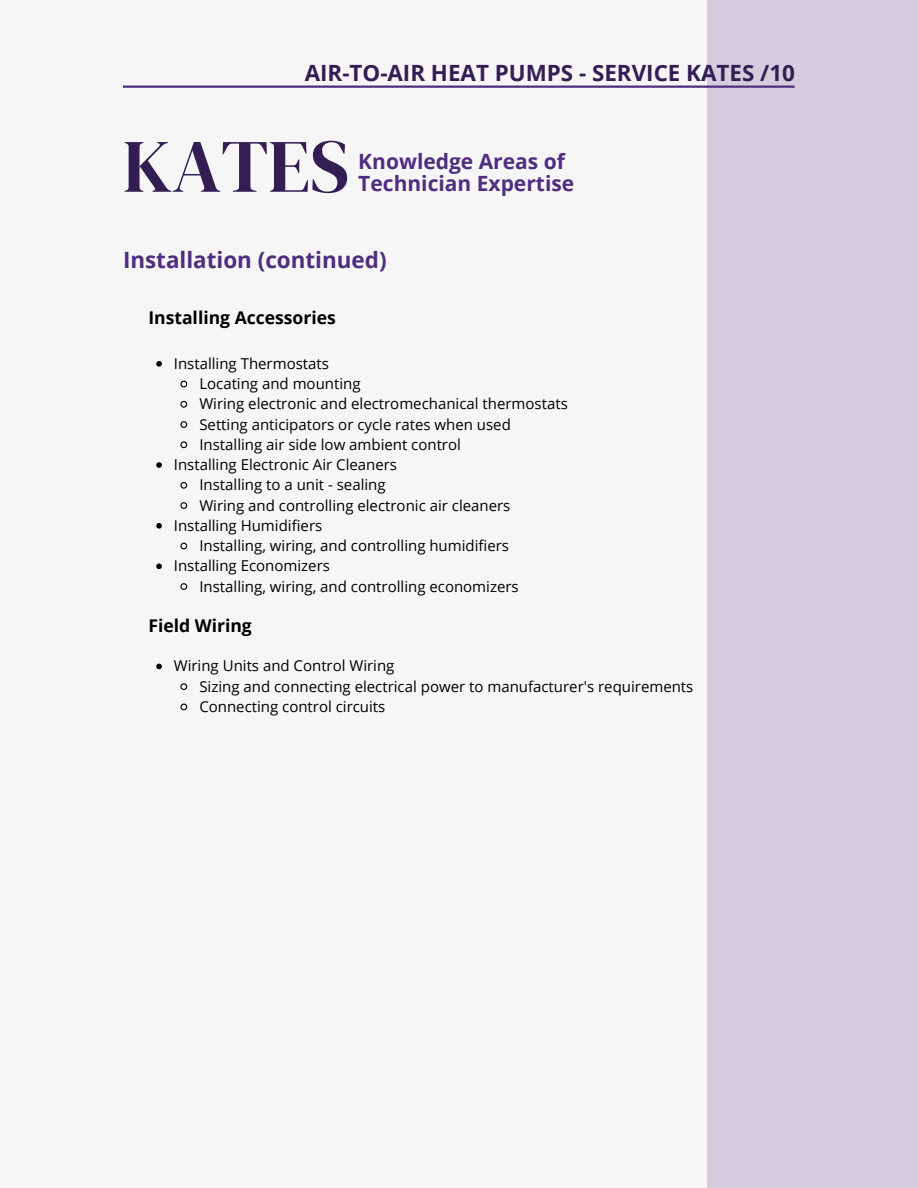
<style>
.page{position:relative;width:918px;height:1188px;background:#f6f6f6}
.page>*{position:absolute;margin:0;border:0;box-sizing:border-box;transform-origin:0 0}
.t1{font:75.3px "DM Serif Display";color:#331e54}
.t2{font:700 22.5px "Open Sans";color:#502d7f}
.t3{font:700 22.35px "Open Sans";color:#331e54}
.t4{font:700 21px/21.3px "Open Sans";color:#502d7f}
.t5{font:700 17.55px "Open Sans";color:#000}
.t6{font:15px/20.2px "Open Sans";color:#000}
</style>
<div class="page">
<div style="left:707px;top:0;width:211px;height:1188px;background:#d4cdde"></div>
<hr style="left:123px;top:86px;width:672px;height:2px;background:#502d7f">
<svg style="left:156px;top:361px;width:6px;height:6px"></svg>
<svg style="left:180px;top:380px;width:8px;height:8px"></svg>
<svg style="left:180px;top:400px;width:8px;height:8px"></svg>
<svg style="left:180px;top:421px;width:8px;height:7px"></svg>
<svg style="left:180px;top:441px;width:8px;height:8px"></svg>
<svg style="left:156px;top:462px;width:6px;height:6px"></svg>
<svg style="left:180px;top:481px;width:8px;height:8px"></svg>
<svg style="left:180px;top:502px;width:8px;height:7px"></svg>
<svg style="left:156px;top:523px;width:6px;height:6px"></svg>
<svg style="left:180px;top:542px;width:8px;height:8px"></svg>
<svg style="left:156px;top:563px;width:6px;height:6px"></svg>
<svg style="left:180px;top:583px;width:8px;height:7px"></svg>
<svg style="left:156px;top:664px;width:6px;height:5px"></svg>
<svg style="left:180px;top:683px;width:8px;height:7px"></svg>
<svg style="left:180px;top:703px;width:8px;height:8px"></svg>
<h3 class="t3" style="left:305px;top:57px;width:492px">AIR-TO-AIR HEAT PUMPS - SERVICE KATES /10</h3>
<h1 class="t1" style="left:123px;top:114px;width:228px">KATES</h1>
<h3 class="t4" style="left:358px;top:150px;width:217px">Knowledge Areas of<br>Technician Expertise</h3>
<h2 class="t2" style="left:123px;top:244px;width:265px">Installation (continued)</h2>
<p class="t5" style="left:148px;top:305px;width:189px">Installing Accessories</p>
<p class="t6" style="left:174px;top:353px;width:157px">Installing Thermostats</p>
<p class="t6" style="left:199px;top:373px;width:163px">Locating and mounting</p>
<p class="t6" style="left:199px;top:393px;width:370px">Wiring electronic and electromechanical thermostats</p>
<p class="t6" style="left:199px;top:414px;width:313px">Setting anticipators or cycle rates when used</p>
<p class="t6" style="left:199px;top:434px;width:263px">Installing air side low ambient control</p>
<p class="t6" style="left:174px;top:454px;width:225px">Installing Electronic Air Cleaners</p>
<p class="t6" style="left:199px;top:474px;width:188px">Installing to a unit - sealing</p>
<p class="t6" style="left:199px;top:495px;width:313px">Wiring and controlling electronic air cleaners</p>
<p class="t6" style="left:174px;top:515px;width:150px">Installing Humidifiers</p>
<p class="t6" style="left:199px;top:535px;width:311px">Installing, wiring, and controlling humidifiers</p>
<p class="t6" style="left:174px;top:555px;width:158px">Installing Economizers</p>
<p class="t6" style="left:199px;top:576px;width:321px">Installing, wiring, and controlling economizers</p>
<p class="t5" style="left:148px;top:613px;width:105px">Field Wiring</p>
<p class="t6" style="left:199px;top:656px;width:496px;text-indent:-26px">Wiring Units and Control Wiring<br>Sizing and connecting electrical power to manufacturer's requirements<br>Connecting control circuits</p>
</div>
